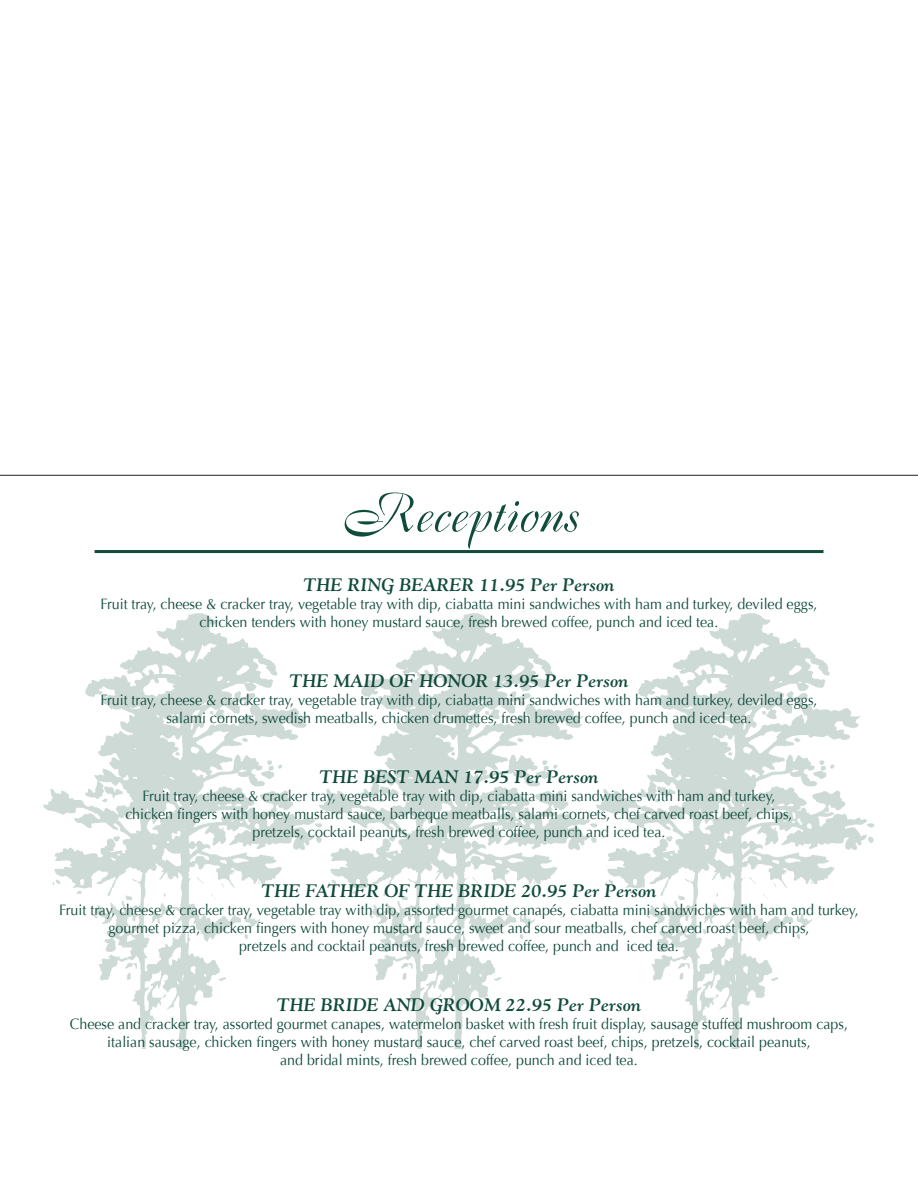
<style>
.page{position:relative;width:918px;height:1188px;background:#fff}
.page>*{position:absolute;margin:0;border:0;box-sizing:border-box;transform-origin:0 0}
.t1{font:54px "Boulevard";color:#104b3c}
.t2{font:italic 700 18px "Goudy Std";color:#104b3c}
.t3{font:15px/18px "Optima";color:#104b3c;text-align:center;scale:.95 1}
</style>
<div class="page">
<img style="left:44px;top:614px;width:275px;height:435px">
<img style="left:319px;top:614px;width:555px;height:435px">
<hr style="left:95px;top:550px;width:729px;height:3px;background:#104b3c">
<hr style="left:0;top:475px;width:918px;height:1px;background:#231f20">
<h1 class="t1" style="left:342px;top:478px;width:238px">Receptions</h1>
<p class="t2" style="left:303px;top:574px;width:313px">THE RING BEARER 11.95 PER PERSON</p>
<p class="t3" style="left:100px;top:596px;width:756px">Fruit tray, cheese &amp; cracker tray, vegetable tray with dip, ciabatta mini sandwiches with ham and turkey, deviled eggs, chicken tenders with honey mustard sauce, fresh brewed coffee, punch and iced tea.</p>
<p class="t2" style="left:289px;top:670px;width:341px">THE MAID OF HONOR 13.95 PER PERSON</p>
<p class="t3" style="left:100px;top:692px;width:756px">Fruit tray, cheese &amp; cracker tray, vegetable tray with dip, ciabatta mini sandwiches with ham and turkey, deviled eggs, salami cornets, swedish meatballs, chicken drumettes, fresh brewed coffee, punch and iced tea.</p>
<p class="t2" style="left:319px;top:766px;width:281px">THE BEST MAN 17.95 PER PERSON</p>
<p class="t3" style="left:125px;top:788px;width:704px">Fruit tray, cheese &amp; cracker tray, vegetable tray with dip, ciabatta mini sandwiches with ham and turkey, chicken fingers with honey mustard sauce, barbeque meatballs, salami cornets, chef carved roast beef, chips, pretzels, cocktail peanuts, fresh brewed coffee, punch and iced tea.</p>
<p class="t2" style="left:262px;top:880px;width:396px">THE FATHER OF THE BRIDE 20.95 PER PERSON</p>
<p class="t3" style="left:59px;top:902px;width:843px">Fruit tray, cheese &amp; cracker tray, vegetable tray with dip, assorted gourmet canapés, ciabatta mini sandwiches with ham and turkey, gourmet pizza, chicken fingers with honey mustard sauce, sweet and sour meatballs, chef carved roast beef, chips,<br>pretzels and cocktail peanuts, fresh brewed coffee, punch and iced tea.</p>
<p class="t2" style="left:277px;top:994px;width:366px">THE BRIDE AND GROOM 22.95 PER PERSON</p>
<p class="t3" style="left:70px;top:1016px;width:821px">Cheese and cracker tray, assorted gourmet canapes, watermelon basket with fresh fruit display, sausage stuffed mushroom caps, italian sausage, chicken fingers with honey mustard sauce, chef carved roast beef, chips, pretzels, cocktail peanuts,<br>and bridal mints, fresh brewed coffee, punch and iced tea.</p>
</div>
